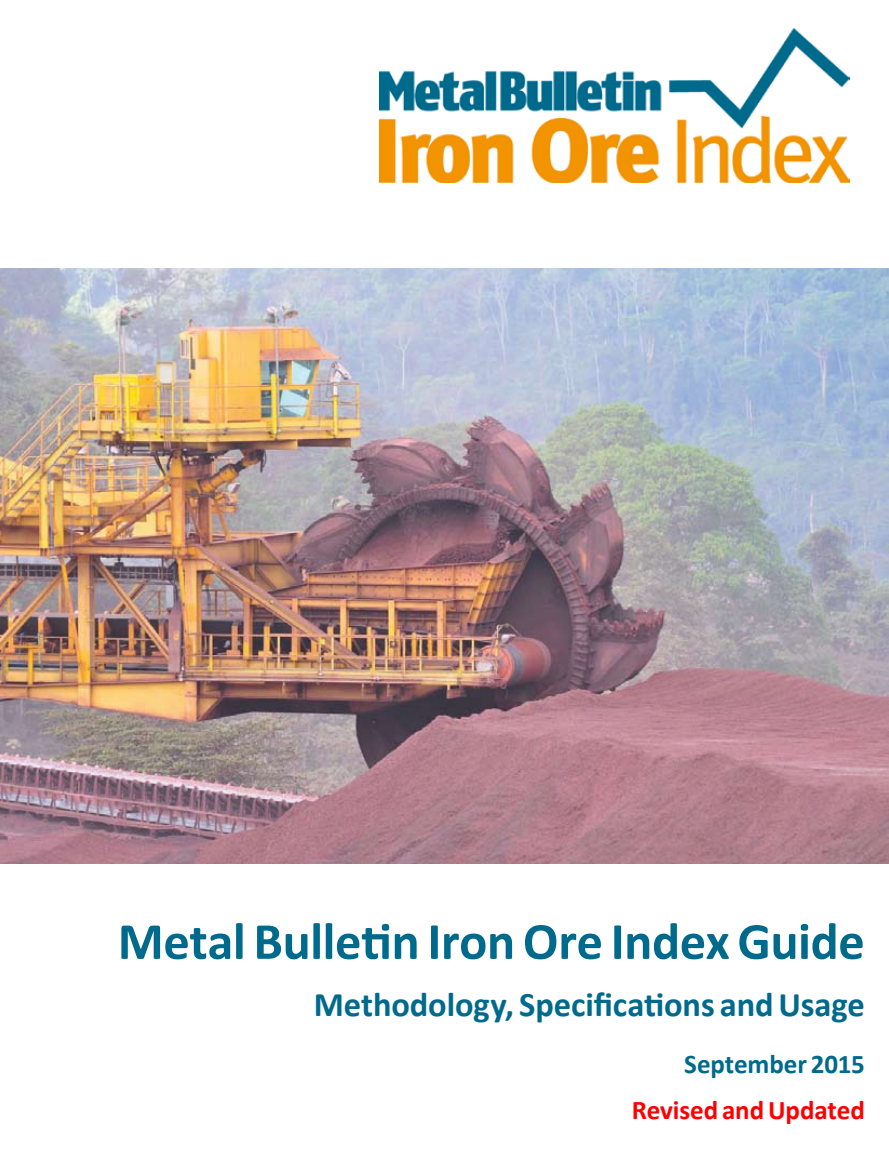
<style>
.page{position:relative;width:889px;height:1166px;background:#fff}
.page>*{position:absolute;margin:0;border:0;box-sizing:border-box;transform-origin:0 0}
.t1{font:700 52.5px "Calibri";letter-spacing:-.01em;color:#006a8c}
.t2{font:700 34.5px "Calibri";letter-spacing:-.005em;color:#006a8c}
.t3{font:700 27px "Calibri";letter-spacing:-.005em;color:#f00}
.t4{font:700 27px "Calibri";letter-spacing:-.005em;color:#006a8c}
</style>
<div class="page">
<img style="left:0;top:268px;width:889px;height:595px">
<img style="left:380px;top:28px;width:469px;height:155px">
<h1 class="t1" style="left:118px;top:907px;width:748px">Metal Bulletin Iron Ore Index Guide</h1>
<p class="t2" style="left:314px;top:982px;width:552px">Methodology, Specifications and Usage</p>
<p class="t4" style="left:684px;top:1046px;width:182px">September 2015</p>
<p class="t3" style="left:632px;top:1092px;width:235px">Revised and Updated</p>
</div>
